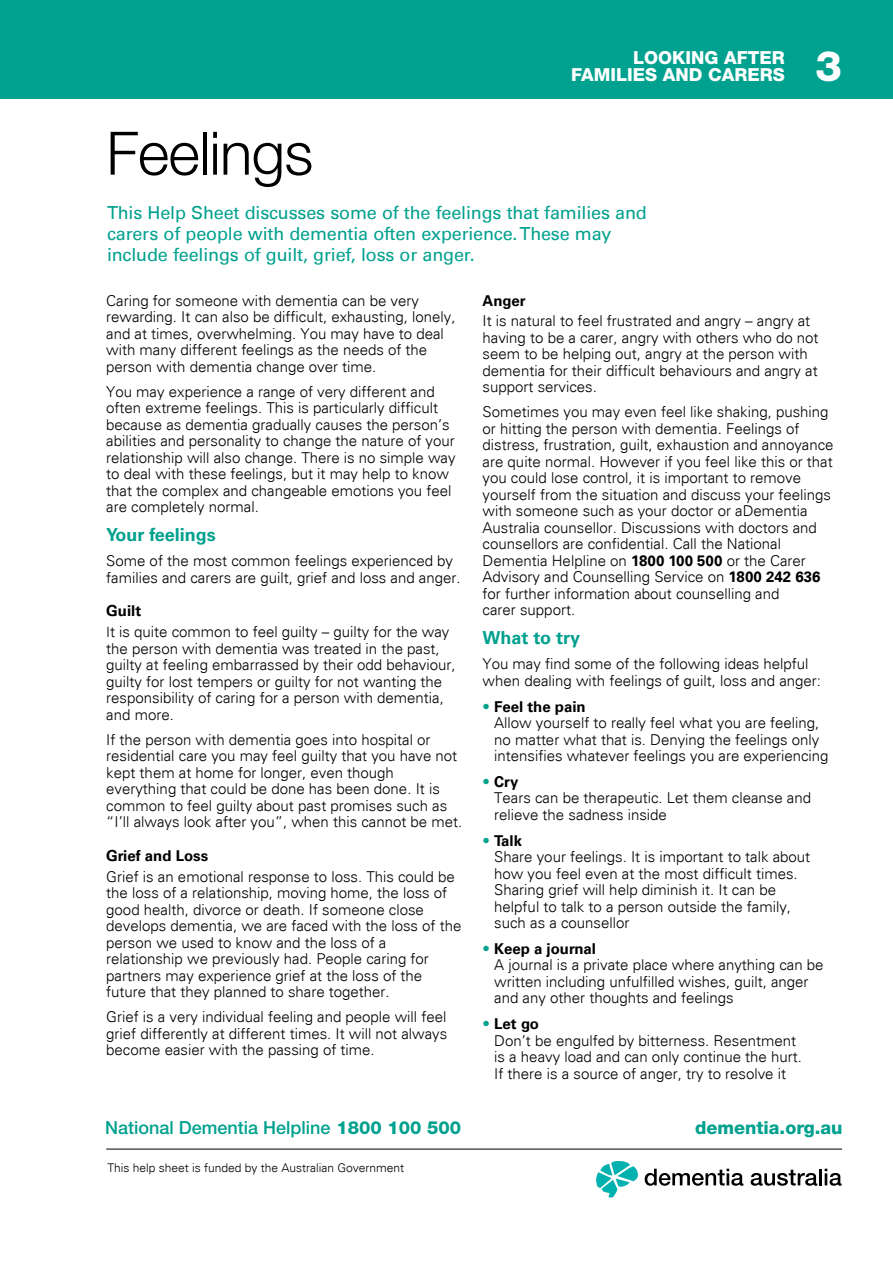
<style>
.page{position:relative;width:893px;height:1263px;background:#fff}
.page>*{position:absolute;margin:0;border:0;box-sizing:border-box;transform-origin:0 0}
.t1{font:300 60px "Helvetica Neue LT";letter-spacing:-.01em;color:#000}
.t2{font:800 42px "Helvetica Neue LT";color:#fff}
.t3{font:18px/21px "Univers LT Std";letter-spacing:-.01em;color:#00a18e}
.t4{font:500 18px "Helvetica Neue LT";color:#00a18e}
.t5{font:800 18px/17.2px "Helvetica Neue LT";color:#fff;text-align:right}
.t6{font:700 18px "Univers LT Std";color:#00a18e}
.t7{font:800 18px "Helvetica Neue LT";color:#00a18e}
.t8{font:300 15px/16.5px "Univers";color:#000}
.t9{font:700 15px "Univers LT Std";color:#000}
.t10{font:300 12px "Univers";color:#000}
.s1{font-size:14.25px}
.s2{font-family:"Univers LT Std";font-weight:700}
.s3{font-family:"Univers";font-weight:300;color:#00a18e}
.s4{font-weight:800}
</style>
<div class="page">
<div style="left:0;top:0;width:893px;height:99px;background:#00a18e"></div>
<hr style="left:106px;top:1149px;width:736px;height:1px;background:#000">
<svg style="left:596px;top:1161px;width:42px;height:36px"></svg>
<svg style="left:645px;top:1169px;width:98px;height:17px"></svg>
<svg style="left:751px;top:1170px;width:66px;height:16px"></svg>
<hr style="left:819px;top:1169px;width:3px;height:16px;background:#000">
<svg style="left:825px;top:1169px;width:17px;height:17px"></svg>
<p class="t5" style="left:571px;top:48px;width:215px">LOOKING AFTER<br>FAMILIES AND CARERS</p>
<h2 class="t2" style="left:815px;top:41px;width:28px">3</h2>
<h1 class="t1" style="left:106px;top:117px;width:208px">Feelings</h1>
<p class="t3" style="left:107px;top:202px;width:541px">This Help Sheet discusses some of the feelings that families and carers of people with dementia often experience. These may include feelings of guilt, grief, loss or anger.</p>
<p class="t8" style="left:106px;top:292px;width:351px">Caring for someone with dementia can be very rewarding. It can also be difficult, exhausting, lonely, and at times, overwhelming. You may have to deal with many different feelings as the needs of the person with dementia change over time.</p>
<p class="t8" style="left:106px;top:383px;width:351px">You may experience a range of very different and often extreme feelings. This is particularly difficult because as dementia gradually causes the person’s abilities and personality to change the nature of your relationship will also change. There is no simple way to deal with these feelings, but it may help to know that the complex and changeable emotions you feel are completely normal.</p>
<p class="t6" style="left:106px;top:525px;width:111px">Your feelings</p>
<p class="t8" style="left:106px;top:553px;width:356px">Some of the most common feelings experienced by families and carers are guilt, grief and loss and anger.</p>
<p class="t9" style="left:106px;top:602px;width:37px">Guilt</p>
<p class="t8" style="left:106px;top:624px;width:351px"><span class="s1">I</span>t is quite common to feel guilty – guilty for the way the person with dementia was treated in the past, guilty at feeling embarrassed by their odd behaviour, guilty for lost tempers or guilty for not wanting the responsibility of caring for a person with dementia, and more.</p>
<p class="t8" style="left:106px;top:731px;width:357px">If the person with dementia goes into hospital or residential care you may feel guilty that you have not kept them at home for longer, even though everything that could be done has been done. It is common to feel guilty about past promises such as “I’ll always look after you”, when this cannot be met.</p>
<p class="t9" style="left:106px;top:847px;width:103px">Grief and Loss</p>
<p class="t8" style="left:106px;top:868px;width:357px">Grief is an emotional response to loss. This could be the loss of a relationship, moving home, the loss of good health, divorce or death. If someone close develops dementia, we are faced with the loss of the person we used to know and the loss of a relationship we previously had. People caring for partners may experience grief at the loss of the future that they planned to share together.</p>
<p class="t8" style="left:106px;top:1008px;width:342px;text-align:justify">Grief is a very individual feeling and people will feel grief differently at different times. It will not always become easier with the passing of time.</p>
<p class="t9" style="left:483px;top:292px;width:45px">Anger</p>
<p class="t8" style="left:483px;top:313px;width:337px">It is natural to feel frustrated and angry – angry at having to be a carer, angry with others who do not seem to be helping out, angry at the person with dementia for their difficult behaviours and angry at support services.</p>
<p class="t8" style="left:483px;top:404px;width:352px">Sometimes you may even feel like shaking, pushing or hitting the person with dementia. Feelings of distress, frustration, guilt, exhaustion and annoyance are quite normal. However if you feel like this or that you could lose control, it is important to remove yourself from the situation and discuss your feelings with someone such as your doctor or aDementia Australia counsellor. Discussions with doctors and counsellors are confidential. Call the National Dementia Helpline on <span class="s2">1800 100 500</span> or the Carer Advisory and Counselling Service on <span class="s2">1800 242 636 </span>for further information about counselling and<br>carer support.</p>
<p class="t6" style="left:483px;top:627px;width:99px">What to try</p>
<p class="t8" style="left:483px;top:656px;width:340px">You may find some of the following ideas helpful when dealing with feelings of guilt, loss and anger:</p>
<p class="t9" style="left:483px;top:697px;width:105px"><span class="s3">•</span> Feel the pain</p>
<p class="t8" style="left:494px;top:714px;width:336px">Allow yourself to really feel what you are feeling, no matter what that is. Denying the feelings only intensifies whatever feelings you are experiencing</p>
<p class="t9" style="left:483px;top:773px;width:37px"><span class="s3">•</span> Cry</p>
<p class="t8" style="left:494px;top:790px;width:318px">Tears can be therapeutic. Let them cleanse and relieve the sadness inside</p>
<p class="t9" style="left:483px;top:831px;width:41px"><span class="s3">•</span> Talk</p>
<p class="t8" style="left:494px;top:849px;width:317px">Share your feelings. It is important to talk about how you feel even at the most difficult times.<br>Sharing grief will help diminish it. It can be helpful to talk to a person outside the family, such as a counsellor</p>
<p class="t9" style="left:483px;top:940px;width:115px"><span class="s3">•</span> Keep a journal</p>
<p class="t8" style="left:494px;top:957px;width:331px">A journal is a private place where anything can be written including unfulfilled wishes, guilt, anger and any other thoughts and feelings</p>
<p class="t9" style="left:483px;top:1015px;width:58px"><span class="s3">•</span> Let go</p>
<p class="t8" style="left:494px;top:1032px;width:309px">Don’t be engulfed by bitterness. Resentment is a heavy load and can only continue the hurt.<br>If there is a source of anger, try to resolve it</p>
<p class="t4" style="left:105px;top:1117px;width:357px">National Dementia Helpline <span class="s4">1800 100 500</span></p>
<p class="t7" style="left:695px;top:1117px;width:149px">dementia.org.au</p>
<p class="t10" style="left:107px;top:1160px;width:298px">This help sheet is funded by the Australian Government</p>
</div>
